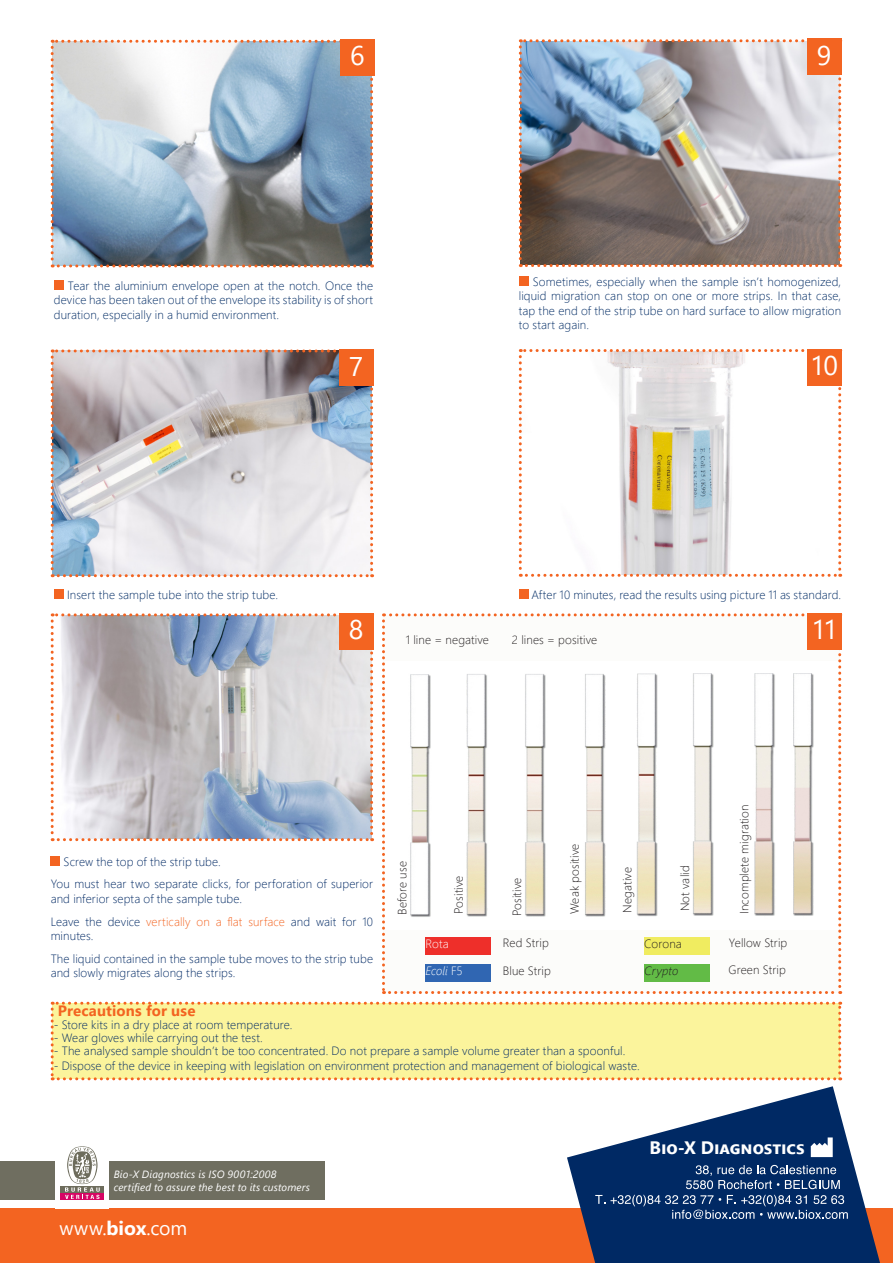
<style>
.page{position:relative;width:893px;height:1263px;background:#fff}
.page>*{position:absolute;margin:0;border:0;box-sizing:border-box;transform-origin:0 0}
.Titre{font:27px "Segoe UI";color:#fff}
.Titre-2{font:19.5px "Segoe UI";letter-spacing:.015em;color:#fff}
.t1{font:700 18px "Segoe UI";letter-spacing:-.005em;color:#fff}
.Texte_courant{font:700 15px "Segoe UI";letter-spacing:.01em;color:#f36421}
.Texte_courant-2{font:300 12px/14.4px "Segoe UI";letter-spacing:.01em;color:#002964}
.Texte_courant-3{font:300 12px/14.4px "Segoe UI";letter-spacing:.01em;color:#002b64;text-align:justify}
.Texte_courant-4{font:300 12px "Segoe UI";letter-spacing:.01em;color:#231f20}
.Texte_courant-5{font:italic 300 12px "Segoe UI";letter-spacing:.01em;color:#fff}
.Texte_courant-6{font:italic 300 12px "Segoe UI";letter-spacing:.005em;color:#231f20}
.Texte_courant-7{font:300 12px "Segoe UI";color:#fff}
.Texte_courant-8{font:italic 10.5px/12.6px "Segoe UI";letter-spacing:.015em;color:#fff}
.s1{color:#f36421}
.s2{font-style:normal}
.s3{font-weight:700}
</style>
<div class="page">
<div style="left:0;top:1209px;width:893px;height:54px;background:#f36421"></div>
<div style="left:54px;top:280px;width:9px;height:10px;background:#f36421"></div>
<svg style="left:51px;top:40px;width:322px;height:227px;background:#9cabb8"></svg>
<div style="left:54px;top:590px;width:10px;height:9px;background:#f36421"></div>
<svg style="left:51px;top:349px;width:322px;height:228px;background:#cdc9cd"></svg>
<div style="left:51px;top:856px;width:9px;height:9px;background:#f36421"></div>
<svg style="left:51px;top:613px;width:322px;height:228px;background:#c1c1c8"></svg>
<div style="left:519px;top:276px;width:9px;height:10px;background:#f36421"></div>
<img style="left:519px;top:39px;width:322px;height:228px">
<div style="left:519px;top:589px;width:9px;height:10px;background:#f36421"></div>
<svg style="left:519px;top:349px;width:322px;height:228px"></svg>
<svg style="left:382px;top:613px;width:459px;height:381px"></svg>
<div style="left:426px;top:937px;width:65px;height:18px;background:#ee2f2a"></div>
<div style="left:644px;top:964px;width:66px;height:18px;background:#62bb46"></div>
<div style="left:425px;top:964px;width:66px;height:18px;background:#3066b2"></div>
<div style="left:644px;top:937px;width:66px;height:18px;background:#f0ec60"></div>
<div style="left:51px;top:1002px;width:790px;height:78px;background:#fbf49c"></div>
<div style="left:340px;top:39px;width:34px;height:36px;background:#f36421"></div>
<div style="left:807px;top:39px;width:34px;height:36px;background:#f36421"></div>
<div style="left:339px;top:349px;width:34px;height:37px;background:#f36421"></div>
<div style="left:339px;top:613px;width:34px;height:36px;background:#f36421"></div>
<div style="left:807px;top:349px;width:34px;height:36px;background:#f36421"></div>
<div style="left:808px;top:613px;width:34px;height:36px;background:#f36421"></div>
<svg style="left:567px;top:1086px;width:313px;height:177px;fill:#002964"></svg>
<div style="left:0;top:1161px;width:324px;height:39px;background:#6f6e60"></div>
<div style="left:56px;top:1141px;width:53px;height:67px;background:#fff"></div>
<div style="left:61px;top:1186px;width:43px;height:7px;background:#6d6c5c"></div>
<div style="left:61px;top:1194px;width:43px;height:6px;background:#d60564"></div>
<svg style="left:65px;top:1146px;width:35px;height:53px"></svg>
<svg style="left:811px;top:1137px;width:22px;height:20px"></svg>
<svg style="left:686px;top:1165px;width:154px;height:24px;background:#385785"></svg>
<svg style="left:595px;top:1195px;width:253px;height:24px;background:#2b4c7e"></svg>
<p class="Titre" style="left:350px;top:34px;width:16px">6</p>
<p class="Titre" style="left:817px;top:34px;width:16px">9</p>
<p class="Texte_courant-3" style="left:54px;top:278px;width:321px;text-indent:14px">Tear the aluminium envelope open at the notch. Once the device has been taken out of the envelope its stability is of short duration, especially in a humid environment.</p>
<p class="Titre" style="left:349px;top:344px;width:16px">7</p>
<p class="Texte_courant-3" style="left:519px;top:274px;width:324px;text-indent:14px">Sometimes, especially when the sample isn’t homogenized, liquid migration can stop on one or more strips. In that case, tap the end of the strip tube on hard surface to allow migration to start again.</p>
<p class="Titre" style="left:810px;top:344px;width:29px">10</p>
<p class="Texte_courant-3" style="left:67px;top:587px;width:213px">Insert the sample tube into the strip tube.</p>
<p class="Titre" style="left:349px;top:608px;width:16px">8</p>
<p class="Texte_courant-3" style="left:531px;top:587px;width:311px">After 10 minutes, read the results using picture 11 as standard.</p>
<p class="Texte_courant-4" style="left:406px;top:630px;width:85px">1 line = negative</p>
<p class="Texte_courant-4" style="left:512px;top:630px;width:87px">2 lines = positive</p>
<p class="Titre" style="left:812px;top:608px;width:28px">11</p>
<p class="Texte_courant-2" style="left:64px;top:853px;width:159px">Screw the top of the strip tube.</p>
<p class="Texte_courant-2" style="left:51px;top:876px;width:324px">You must hear two separate clicks, for perforation of superior and inferior septa of the sample tube.</p>
<p class="Texte_courant-2" style="left:51px;top:914px;width:324px">Leave the device <span class="s1">vertically on a flat surface</span> and wait for 10 minutes.</p>
<p class="Texte_courant-2" style="left:51px;top:951px;width:324px">The liquid contained in the sample tube moves to the strip tube and slowly migrates along the strips.</p>
<p class="Texte_courant-4" style="left:393px;top:915px;width:55px;rotate:-90deg">Before use</p>
<p class="Texte_courant-4" style="left:449px;top:914px;width:40px;rotate:-90deg">Positive</p>
<p class="Texte_courant-4" style="left:507px;top:916px;width:40px;rotate:-90deg">Positive</p>
<p class="Texte_courant-4" style="left:565px;top:914px;width:72px;rotate:-90deg">Weak positive</p>
<p class="Texte_courant-4" style="left:618px;top:913px;width:47px;rotate:-90deg">Negative</p>
<p class="Texte_courant-4" style="left:675px;top:911px;width:47px;rotate:-90deg">Not valid</p>
<p class="Texte_courant-4" style="left:503px;top:933px;width:47px">Red Strip</p>
<p class="Texte_courant-4" style="left:644px;top:934px;width:39px">Corona</p>
<p class="Texte_courant-4" style="left:503px;top:961px;width:50px">Blue Strip</p>
<p class="Texte_courant-7" style="left:426px;top:934px;width:25px">Rota</p>
<p class="Texte_courant-5" style="left:425px;top:961px;width:39px">Ecoli <span class="s2">F5</span></p>
<p class="Texte_courant-6" style="left:644px;top:961px;width:35px">Crypto</p>
<p class="Texte_courant-4" style="left:735px;top:914px;width:111px;rotate:-90deg">Incomplete migration</p>
<p class="Texte_courant-4" style="left:729px;top:933px;width:60px">Yellow Strip</p>
<p class="Texte_courant-4" style="left:728px;top:960px;width:59px">Green Strip</p>
<p class="Texte_courant" style="left:58px;top:998px;width:139px">Precautions for use</p>
<p class="Texte_courant-2" style="left:54px;top:1017px;width:240px">- Store kits in a dry place at room temperature.</p>
<p class="Texte_courant-2" style="left:54px;top:1030px;width:211px">- Wear gloves while carrying out the test.</p>
<p class="Texte_courant-2" style="left:54px;top:1043px;width:573px">- The analysed sample shouldn’t be too concentrated. Do not prepare a sample volume greater than a spoonful.</p>
<p class="Texte_courant-2" style="left:54px;top:1058px;width:588px">- Dispose of the device in keeping with legislation on environment protection and management of biological waste.</p>
<p class="Texte_courant-8" style="left:114px;top:1167px;width:198px">Bio-X Diagnostics is ISO 9001:2008 certified to assure the best to its customers</p>
<p class="Titre-2" style="left:60px;top:1212px;width:129px">www.<span class="s3">biox</span>.com</p>
<p class="t1" style="left:649px;top:1133px;width:157px">Bio-X Diagnostics</p>
</div>
